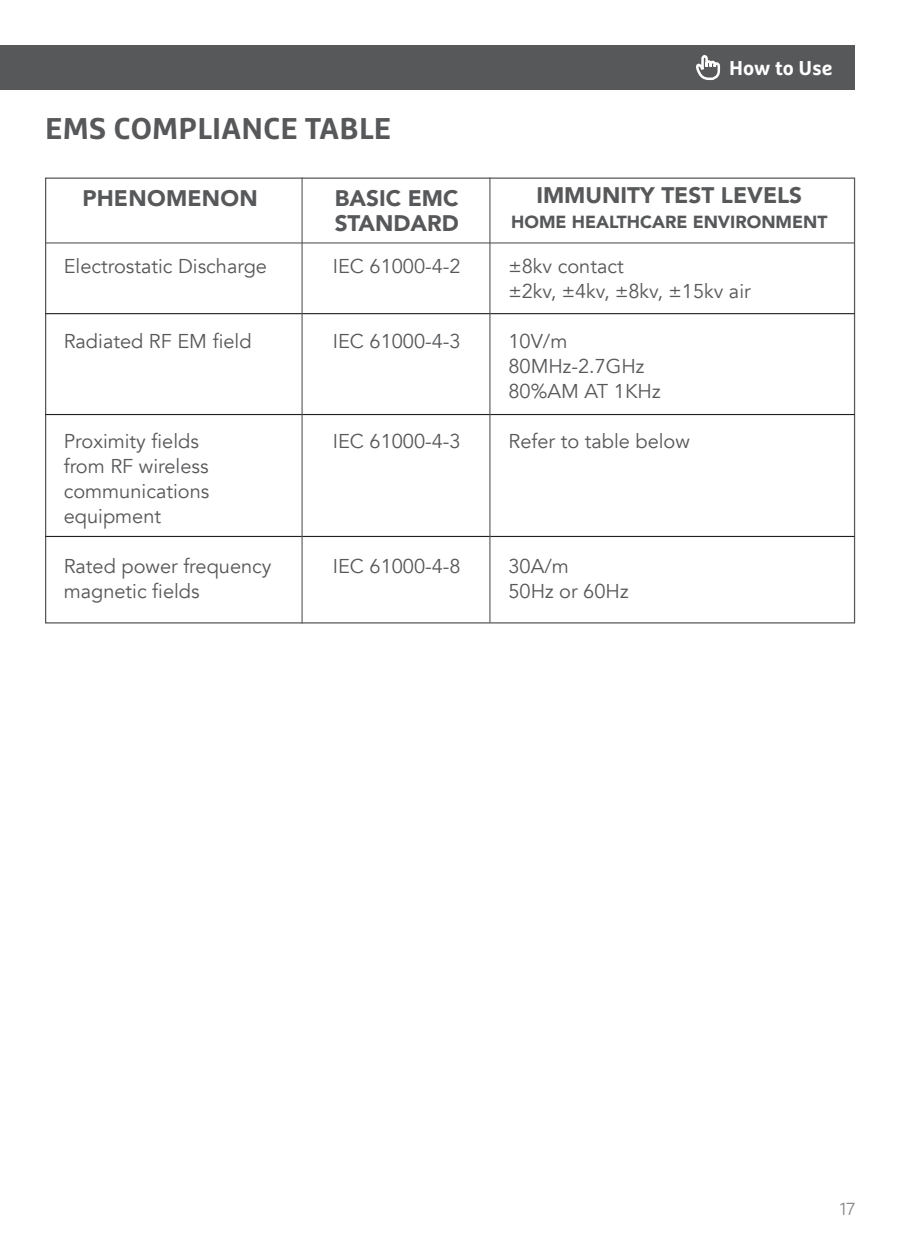
<style>
.page{position:relative;width:900px;height:1260px;background:#fff}
.page>*{position:absolute;margin:0;border:0;box-sizing:border-box;transform-origin:0 0}
.Content__Title_V2{font:700 30px "Marselis OT";letter-spacing:.01em;color:#57585a}
.t1{font:900 22.5px/25px "Avenir";color:#57585a}
.t2{font:20px/25px "Avenir";color:#57585a}
.t3{font:700 20px "Marselis OT";color:#fff}
.t4{font:900 17.5px "Avenir";color:#57585a}
.t5{font:300 17.5px "Marselis OT";color:#828487}
</style>
<div class="page">
<div style="left:0;top:45px;width:855px;height:45px;background:#57585a"></div>
<svg style="left:696px;top:55px;width:24px;height:25px"></svg>
<hr style="left:45px;top:313px;width:810px;height:1px;background:#231f20">
<hr style="left:45px;top:414px;width:810px;height:1px;background:#231f20">
<hr style="left:45px;top:536px;width:810px;height:1px;background:#231f20">
<hr style="left:302px;top:178px;width:1px;height:446px;background:#57585a">
<hr style="left:489px;top:178px;width:1px;height:445px;background:#57585a">
<hr style="left:45px;top:242px;width:810px;height:2px;background:#57585a">
<p class="Content__Title_V2" style="left:45px;top:109px;width:348px">EMS COMPLIANCE TABLE</p>
<p class="t3" style="left:729px;top:56px;width:105px">How to Use</p>
<p class="t1" style="left:83px;top:185px;width:177px">PHENOMENON</p>
<p class="t1" style="left:335px;top:185px;width:126px">BASIC EMC<br>STANDARD</p>
<p class="t1" style="left:536px;top:183px;width:267px">IMMUNITY TEST LEVELS</p>
<p class="t4" style="left:511px;top:207px;width:318px">HOME HEALTHCARE ENVIRONMENT</p>
<p class="t2" style="left:508px;top:253px;width:117px">±8kv contact</p>
<p class="t2" style="left:508px;top:278px;width:244px">±2kv, ±4kv, ±8kv, ±15kv air</p>
<p class="t2" style="left:508px;top:328px;width:60px">10V/m</p>
<p class="t2" style="left:508px;top:353px;width:137px">80MHz-2.7GHz</p>
<p class="t2" style="left:508px;top:378px;width:154px">80%AM AT 1KHz</p>
<p class="t2" style="left:508px;top:428px;width:183px">Refer to table below</p>
<p class="t2" style="left:64px;top:253px;width:205px">Electrostatic Discharge</p>
<p class="t2" style="left:333px;top:253px;width:129px">IEC 61000-4-2</p>
<p class="t2" style="left:64px;top:328px;width:189px">Radiated RF EM field</p>
<p class="t2" style="left:333px;top:328px;width:129px">IEC 61000-4-3</p>
<p class="t2" style="left:64px;top:428px;width:147px">Proximity fields from RF wireless communications equipment</p>
<p class="t2" style="left:64px;top:553px;width:209px">Rated power frequency magnetic fields</p>
<p class="t2" style="left:333px;top:428px;width:129px">IEC 61000-4-3</p>
<p class="t2" style="left:333px;top:553px;width:129px">IEC 61000-4-8</p>
<p class="t2" style="left:508px;top:553px;width:62px">30A/m</p>
<p class="t2" style="left:508px;top:578px;width:122px">50Hz or 60Hz</p>
<p class="t5" style="left:840px;top:1198px;width:17px">17</p>
</div>
